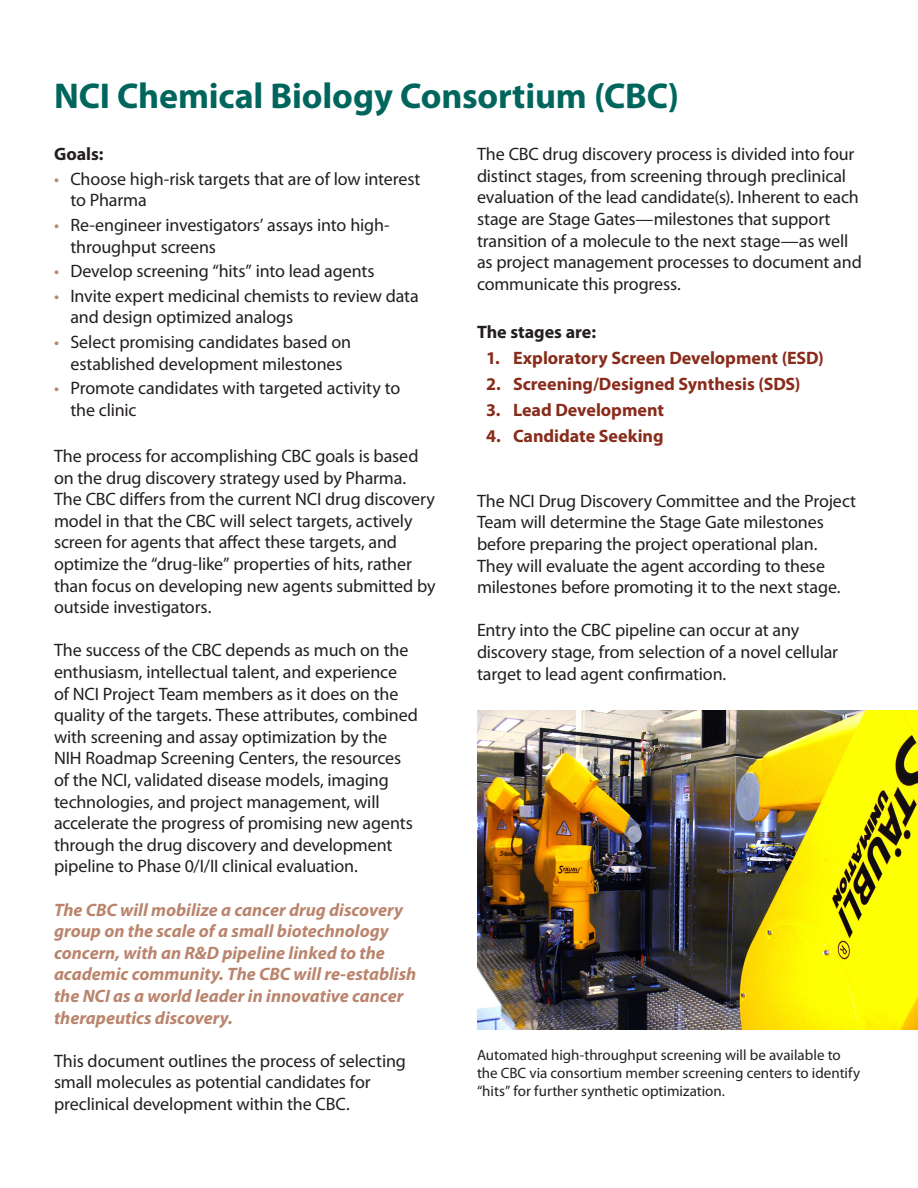
<style>
.page{position:relative;width:918px;height:1188px;background:#fff}
.page>*{position:absolute;margin:0;border:0;box-sizing:border-box;transform-origin:0 0}
.t1{font:700 36px "Myriad Pro";letter-spacing:-.005em;color:#00665d}
.t2{font:18px/21.6px "Myriad Pro";letter-spacing:-.01em;color:#231f20}
.t3{font:italic 700 18px/21.6px "Myriad Pro";color:#ba846d}
.t4{font:700 18px "Myriad Pro";color:#882c1b}
.t5{font:700 18px "Myriad Pro";color:#231f20}
.Photo_captions{font:15px/18px "Myriad Pro";color:#231f20}
.s1{color:#ba846d}
</style>
<div class="page">
<img style="left:477px;top:710px;width:441px;height:320px">
<p class="t1" style="left:54px;top:76px;width:627px">NCI Chemical Biology Consortium (CBC)</p>
<p class="t5" style="left:54px;top:144px;width:51px">Goals:</p>
<p class="t2" style="left:71px;top:168px;width:351px;text-indent:-17px"><span class="s1">•</span> Choose high-risk targets that are of low interest to Pharma</p>
<p class="t2" style="left:71px;top:215px;width:321px;text-indent:-17px"><span class="s1">•</span> Re-engineer investigators’ assays into high&shy;throughput screens</p>
<p class="t2" style="left:54px;top:261px;width:322px"><span class="s1">•</span> Develop screening “hits” into lead agents</p>
<p class="t2" style="left:71px;top:285px;width:350px;text-indent:-17px"><span class="s1">•</span> Invite expert medicinal chemists to review data and design optimized analogs</p>
<p class="t2" style="left:54px;top:332px;width:299px;text-align:center"><span class="s1">•</span> Select promising candidates based on established development milestones</p>
<p class="t2" style="left:71px;top:378px;width:331px;text-indent:-17px"><span class="s1">•</span> Promote candidates with targeted activity to the clinic</p>
<p class="t2" style="left:54px;top:446px;width:383px">The process for accomplishing CBC goals is based on the drug discovery strategy used by Pharma.<br>The CBC differs from the current NCI drug discovery model in that the CBC will select targets, actively screen for agents that affect these targets, and optimize the “drug-like” properties of hits, rather than focus on developing new agents submitted by outside investigators.</p>
<p class="t2" style="left:54px;top:640px;width:366px">The success of the CBC depends as much on the enthusiasm, intellectual talent, and experience<br>of NCI Project Team members as it does on the quality of the targets. These attributes, combined with screening and assay optimization by the NIH Roadmap Screening Centers, the resources of the NCI, validated disease models, imaging technologies, and project management, will accelerate the progress of promising new agents through the drug discovery and development pipeline to Phase 0/I/II clinical evaluation.</p>
<p class="t3" style="left:54px;top:899px;width:364px">The CBC will mobilize a cancer drug discovery group on the scale of a small biotechnology concern, with an R&amp;D pipeline linked to the academic community. The CBC will re-establish the NCI as a world leader in innovative cancer therapeutics discovery.</p>
<p class="t2" style="left:54px;top:1050px;width:354px">This document outlines the process of selecting small molecules as potential candidates for preclinical development within the CBC.</p>
<p class="t2" style="left:477px;top:144px;width:386px">The CBC drug discovery process is divided into four distinct stages, from screening through preclinical evaluation of the lead candidate(s). Inherent to each stage are Stage Gates—milestones that support transition of a molecule to the next stage—as well as project management processes to document and communicate this progress.</p>
<p class="t5" style="left:477px;top:321px;width:121px">The stages are:</p>
<p class="t4" style="left:486px;top:347px;width:339px">1. Exploratory Screen Development (ESD)</p>
<p class="t4" style="left:486px;top:374px;width:316px">2. Screening/Designed Synthesis (SDS)</p>
<p class="t4" style="left:486px;top:400px;width:180px">3. Lead Development</p>
<p class="t4" style="left:486px;top:426px;width:179px">4. Candidate Seeking</p>
<p class="t2" style="left:477px;top:490px;width:381px">The NCI Drug Discovery Committee and the Project Team will determine the Stage Gate milestones before preparing the project operational plan.<br>They will evaluate the agent according to these milestones before promoting it to the next stage.</p>
<p class="t2" style="left:477px;top:620px;width:363px">Entry into the CBC pipeline can occur at any discovery stage, from selection of a novel cellular target to lead agent confirmation.</p>
<p class="Photo_captions" style="left:477px;top:1046px;width:385px">Automated high-throughput screening will be available to the CBC via consortium member screening centers to identify “hits” for further synthetic optimization.</p>
</div>
